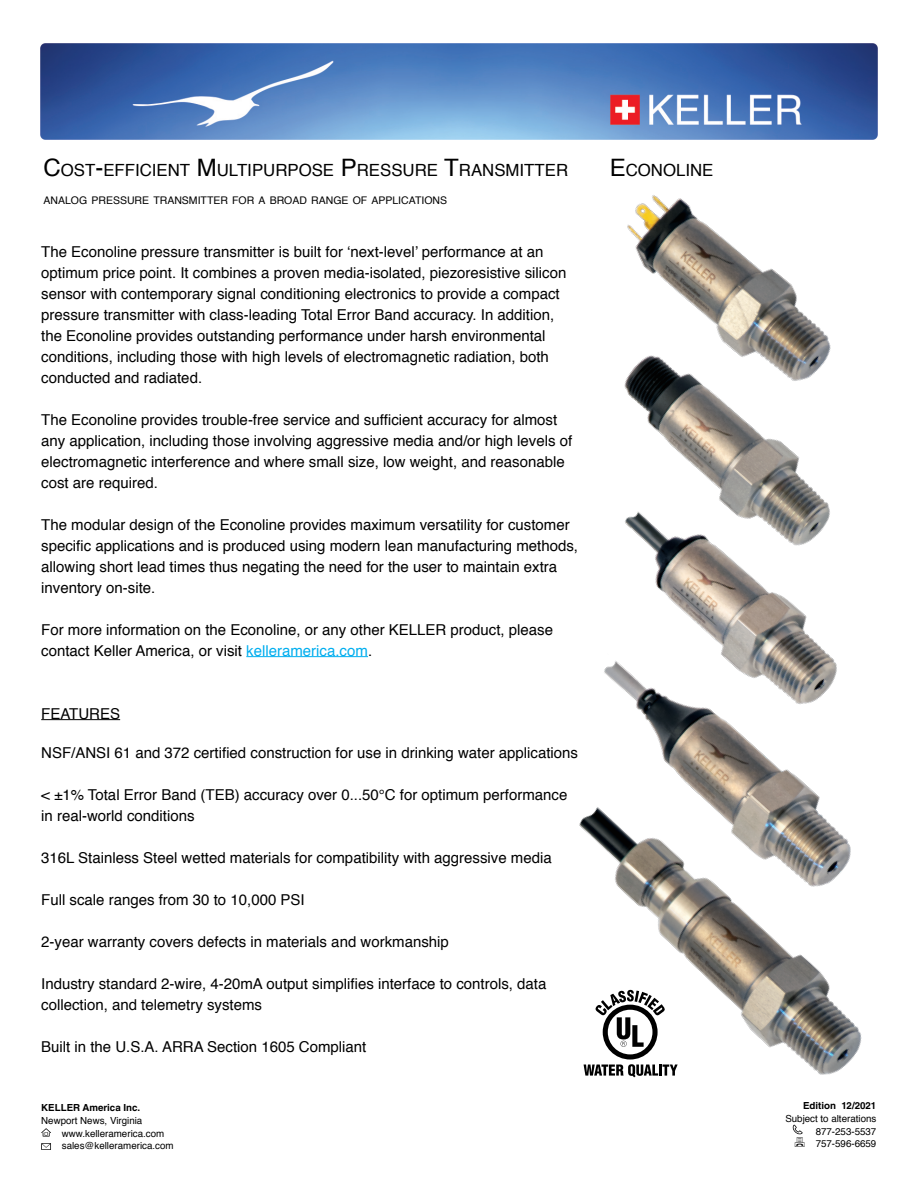
<style>
.page{position:relative;width:918px;height:1188px;background:#fff}
.page>*{position:absolute;margin:0;border:0;box-sizing:border-box;transform-origin:0 0}
.t1{font:16.8px "Helvetica";color:#000}
.t2{font:15px/21px "Helvetica";color:#000}
.t3{font:10.5px "Helvetica";color:#000}
.t4{font:9.75px/12.8px "Helvetica";color:#000}
.t5{font:700 9.75px "Helvetica LT Std";color:#000}
.s1{font-size:24px}
.s2{color:#00aeef}
</style>
<div class="page">
<img style="left:40px;top:44px;width:838px;height:95px">
<svg style="left:41px;top:1128px;width:10px;height:9px"></svg>
<svg style="left:41px;top:1143px;width:10px;height:7px"></svg>
<hr style="left:246px;top:656px;width:122px;height:1px;background:#00aeef">
<hr style="left:41px;top:719px;width:79px;height:1px;background:#000">
<img style="left:649px;top:423px;width:150px;height:39px">
<img style="left:624px;top:195px;width:207px;height:228px">
<img style="left:625px;top:462px;width:205px;height:153px">
<img style="left:604px;top:615px;width:233px;height:132px">
<img style="left:579px;top:747px;width:283px;height:378px">
<svg style="left:584px;top:990px;width:94px;height:87px"></svg>
<svg style="left:793px;top:1125px;width:10px;height:10px"></svg>
<p class="t1" style="left:44px;top:157px;width:526px"><span class="s1">C</span>OST<span class="s1">-</span>EFFICIENT <span class="s1">M</span>ULTIPURPOSE <span class="s1">P</span> RESSURE <span class="s1">T</span>RANSMITTER</p>
<p class="t3" style="left:44px;top:192px;width:405px">ANALOG PRESSURE TRANSMITTER FOR A BROAD RANGE OF APPLICATIONS</p>
<p class="t2" style="left:41px;top:241px;width:527px">The Econoline pressure transmitter is built for ‘next-level’ performance at an optimum price point. It combines a proven media-isolated, piezoresistive silicon sensor with contemporary signal conditioning electronics to provide a compact pressure transmitter with class-leading Total Error Band accuracy. In addition, the Econoline provides outstanding performance under harsh environmental conditions, including those with high levels of electromagnetic radiation, both conducted and radiated.</p>
<p class="t2" style="left:41px;top:409px;width:533px">The Econoline provides trouble-free service and sufficient accuracy for almost any application, including those involving aggressive media and/or high levels of electromagnetic interference and where small size, low weight, and reasonable cost are required.</p>
<p class="t2" style="left:41px;top:514px;width:538px">The modular design of the Econoline provides maximum versatility for customer specific applications and is produced using modern lean manufacturing methods, allowing short lead times thus negating the need for the user to maintain extra inventory on-site.</p>
<p class="t2" style="left:41px;top:619px;width:513px">For more information on the Econoline, or any other KELLER product, please contact Keller America, or visit <span class="s2">kelleramerica.com</span>.</p>
<p class="t2" style="left:41px;top:703px;width:80px">FEATURES</p>
<p class="t2" style="left:41px;top:742px;width:538px">NSF/ANSI 61 and 372 certified construction for use in drinking water applications</p>
<p class="t2" style="left:41px;top:784px;width:528px">&lt; ±1% Total Error Band (TEB) accuracy over 0...50°C for optimum performance in real-world conditions</p>
<p class="t2" style="left:41px;top:847px;width:512px">316L Stainless Steel wetted materials for compatibility with aggressive media</p>
<p class="t2" style="left:41px;top:889px;width:265px">Full scale ranges from 30 to 10,000 PSI</p>
<p class="t2" style="left:41px;top:931px;width:409px">2-year warranty covers defects in materials and workmanship</p>
<p class="t2" style="left:41px;top:973px;width:507px">Industry standard 2-wire, 4-20mA output simplifies interface to controls, data collection, and telemetry systems</p>
<p class="t2" style="left:41px;top:1036px;width:327px">Built in the U.S.A. ARRA Section 1605 Compliant</p>
<p class="t5" style="left:41px;top:1102px;width:101px">KELLER America Inc.</p>
<p class="t4" style="left:62px;top:1114px;width:113px;text-indent:-21px">Newport News, Virginia www.kelleramerica.com sales@kelleramerica.com</p>
<p class="t1" style="left:610px;top:157px;width:105px"><span class="s1">E</span>CONOLINE</p>
<p class="t5" style="left:803px;top:1100px;width:75px">Edition 12/2021</p>
<p class="t4" style="left:816px;top:1112px;width:62px;text-align:justify;text-indent:-30px">Subject to alterations 877-253-5537<br>757-596-6659</p>
</div>
